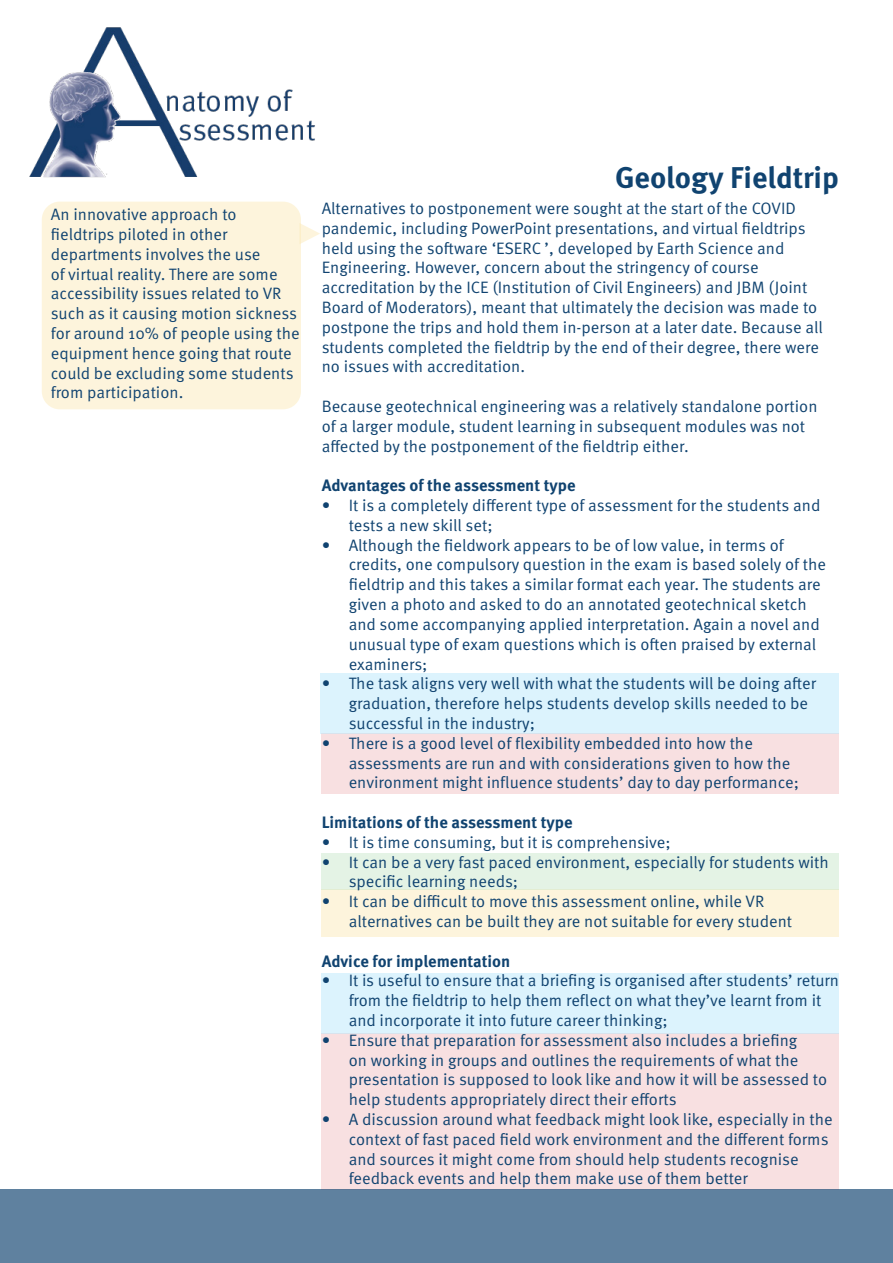
<style>
.page{position:relative;width:893px;height:1263px;background:#fff}
.page>*{position:absolute;margin:0;border:0;box-sizing:border-box;transform-origin:0 0}
.t1{font:700 30px "Meta Pro";color:#104370}
.t2{font:16.5px/19.8px "Meta Pro Norm";color:#104370}
.t3{font:700 16.5px "Meta Pro";color:#104370}
</style>
<div class="page">
<div style="left:322px;top:1033px;width:517px;height:156px;background:#f8e0e1"></div>
<div style="left:322px;top:973px;width:517px;height:60px;background:#dcf3fd"></div>
<div style="left:322px;top:890px;width:517px;height:47px;background:#fdf4dc"></div>
<div style="left:322px;top:853px;width:517px;height:37px;background:#e4f3e5"></div>
<div style="left:322px;top:733px;width:517px;height:60px;background:#f8e0e1"></div>
<div style="left:320px;top:673px;width:519px;height:60px;background:#dcf3fd"></div>
<img style="left:29px;top:27px;width:286px;height:175px">
<div style="left:0;top:1189px;width:893px;height:74px;background:#5f819f"></div>
<div style="left:42px;top:202px;width:259px;height:207px;background:#fdf4dc;border-radius:18px"></div>
<svg style="left:300px;top:224px;width:20px;height:20px"></svg>
<p class="t2" style="left:51px;top:203px;width:250px">An innovative approach to fieldtrips piloted in other departments involves the use<br>of virtual reality. There are some accessibility issues related to VR such as it causing motion sickness for around 10% of people using the equipment hence going that route could be excluding some students from participation.</p>
<p class="t1" style="left:615px;top:154px;width:225px">Geology Fieldtrip</p>
<p class="t2" style="left:322px;top:197px;width:503px">Alternatives to postponement were sought at the start of the COVID pandemic, including PowerPoint presentations, and virtual fieldtrips held using the software ‘ESERC ’, developed by Earth Science and Engineering. However, concern about the stringency of course accreditation by the ICE (Institution of Civil Engineers) and JBM (Joint Board of Moderators), meant that ultimately the decision was made to postpone the trips and hold them in-person at a later date. Because all students completed the fieldtrip by the end of their degree, there were no issues with accreditation.</p>
<p class="t2" style="left:322px;top:395px;width:497px">Because geotechnical engineering was a relatively standalone portion of a larger module, student learning in subsequent modules was not affected by the postponement of the fieldtrip either.</p>
<p class="t3" style="left:322px;top:473px;width:255px">Advantages of the assessment type</p>
<p class="t2" style="left:349px;top:494px;width:473px;text-indent:-27px">• It is a completely different type of assessment for the students and tests a new skill set;</p>
<p class="t2" style="left:349px;top:534px;width:479px;text-indent:-27px">• Although the fieldwork appears to be of low value, in terms of credits, one compulsory question in the exam is based solely of the fieldtrip and this takes a similar format each year. The students are given a photo and asked to do an annotated geotechnical sketch and some accompanying applied interpretation. Again a novel and unusual type of exam questions which is often praised by external examiners;</p>
<p class="t2" style="left:349px;top:673px;width:469px;text-indent:-27px">• The task aligns very well with what the students will be doing after graduation, therefore helps students develop skills needed to be successful in the industry;</p>
<p class="t2" style="left:349px;top:732px;width:452px;text-indent:-27px">• There is a good level of flexibility embedded into how the assessments are run and with considerations given to how the environment might influence students’ day to day performance;</p>
<p class="t3" style="left:322px;top:809px;width:252px">Limitations of the assessment type</p>
<p class="t2" style="left:322px;top:831px;width:351px">• It is time consuming, but it is comprehensive;</p>
<p class="t2" style="left:349px;top:851px;width:482px;text-indent:-27px">• It can be a very fast paced environment, especially for students with specific learning needs;</p>
<p class="t2" style="left:349px;top:890px;width:445px;text-indent:-27px">• It can be difficult to move this assessment online, while VR alternatives can be built they are not suitable for every student</p>
<p class="t3" style="left:322px;top:948px;width:190px">Advice for implementation</p>
<p class="t2" style="left:349px;top:970px;width:492px;text-indent:-27px">• It is useful to ensure that a briefing is organised after students’ return from the fieldtrip to help them reflect on what they’ve learnt from it and incorporate it into future career thinking;</p>
<p class="t2" style="left:349px;top:1029px;width:480px;text-indent:-27px">• Ensure that preparation for assessment also includes a briefing<br>on working in groups and outlines the requirements of what the presentation is supposed to look like and how it will be assessed to help students appropriately direct their efforts</p>
<p class="t2" style="left:349px;top:1108px;width:486px;text-indent:-27px">• A discussion around what feedback might look like, especially in the context of fast paced field work environment and the different forms and sources it might come from should help students recognise feedback events and help them make use of them better</p>
</div>
